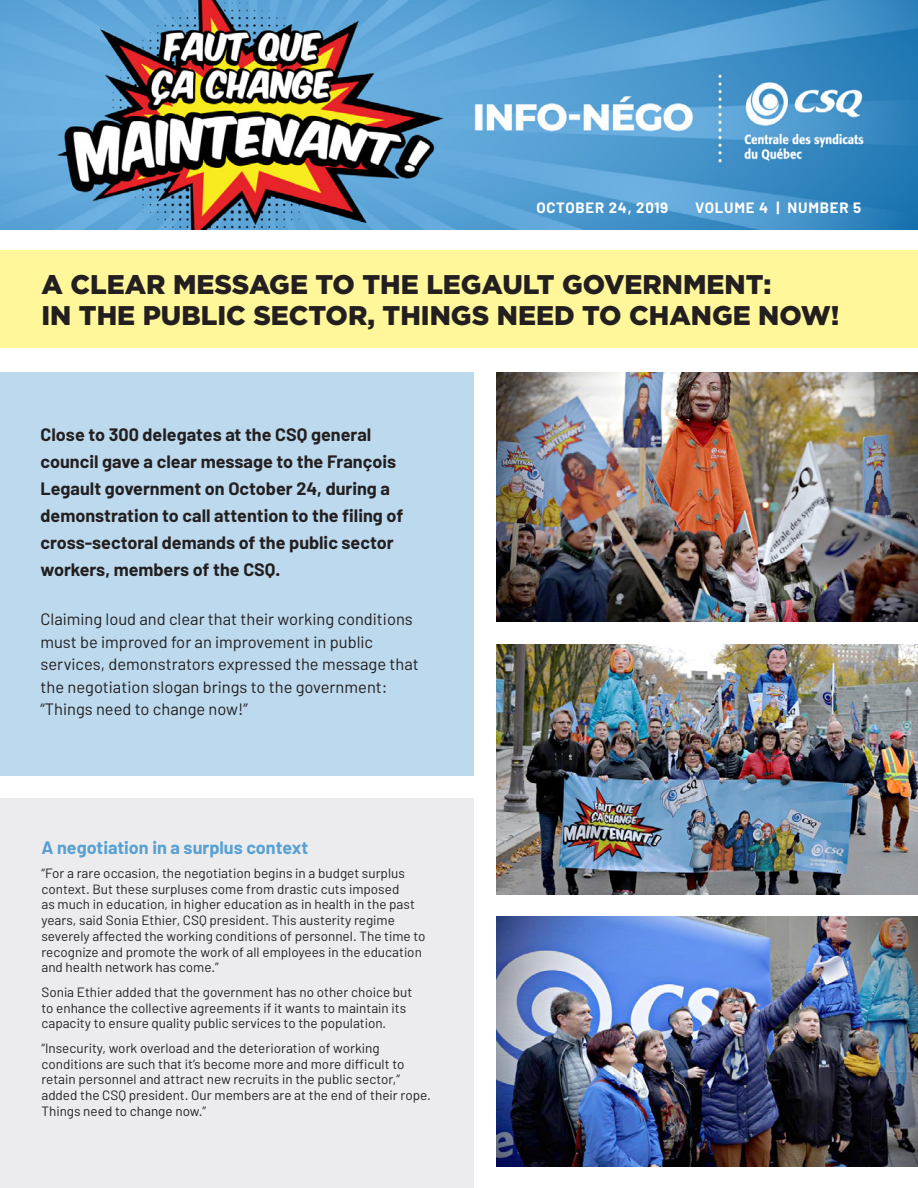
<style>
.page{position:relative;width:918px;height:1188px;background:#fff}
.page>*{position:absolute;margin:0;border:0;box-sizing:border-box;transform-origin:0 0}
.t1{font:900 27px/31.5px "Gotham";color:#231f20}
.sous_titre{font:700 18px/27px "Barlow";color:#231f20}
.sous_titre-2{font:700 18px "Barlow";color:#57a0d3}
.texte_courant{font:16.5px/22.5px "Barlow";color:#231f20}
.t2{font:700 15px "Barlow";letter-spacing:.05em;color:#fff}
.texte_courant-2{font:13.5px/15.8px "Barlow";color:#231f20}
</style>
<div class="page">
<div style="left:0;top:372px;width:473px;height:403px;background:#bcd9ed"></div>
<div style="left:0;top:798px;width:473px;height:390px;background:#ececee"></div>
<div style="left:0;top:251px;width:918px;height:97px;background:#fff79a"></div>
<img style="left:0;top:0;width:918px;height:230px">
<img style="left:497px;top:372px;width:421px;height:250px">
<img style="left:497px;top:645px;width:421px;height:250px">
<img style="left:497px;top:916px;width:421px;height:250px">
<p class="t2" style="left:537px;top:198px;width:133px">OCTOBER 24, 2019</p>
<p class="t2" style="left:695px;top:198px;width:167px">VOLUME 4 | NUMBER 5</p>
<p class="t1" style="left:41px;top:268px;width:800px">A CLEAR MESSAGE TO THE LEGAULT GOVERNMENT:<br>IN THE PUBLIC SECTOR, THINGS NEED TO CHANGE NOW!</p>
<p class="sous_titre" style="left:40px;top:421px;width:364px">Close to 300 delegates at the CSQ general council gave a clear message to the François Legault government on October 24, during a demonstration to call attention to the filing of cross-sectoral demands of the public sector workers, members of the CSQ.</p>
<p class="texte_courant" style="left:40px;top:608px;width:380px">Claiming loud and clear that their working conditions must be improved for an improvement in public services, demonstrators expressed the message that the negotiation slogan brings to the government: “Things need to change now!”</p>
<p class="sous_titre-2" style="left:41px;top:836px;width:269px">A negotiation in a surplus context</p>
<p class="texte_courant-2" style="left:41px;top:865px;width:386px">“For a rare occasion, the negotiation begins in a budget surplus context. But these surpluses come from drastic cuts imposed<br>as much in education, in higher education as in health in the past years, said Sonia Ethier, CSQ president. This austerity regime severely affected the working conditions of personnel. The time to recognize and promote the work of all employees in the education and health network has come.”</p>
<p class="texte_courant-2" style="left:41px;top:984px;width:372px">Sonia Ethier added that the government has no other choice but to enhance the collective agreements if it wants to maintain its capacity to ensure quality public services to the population.</p>
<p class="texte_courant-2" style="left:41px;top:1040px;width:391px">“Insecurity, work overload and the deterioration of working conditions are such that it’s become more and more difficult to retain personnel and attract new recruits in the public sector,” added the CSQ president. Our members are at the end of their rope.<br>Things need to change now.”</p>
</div>
